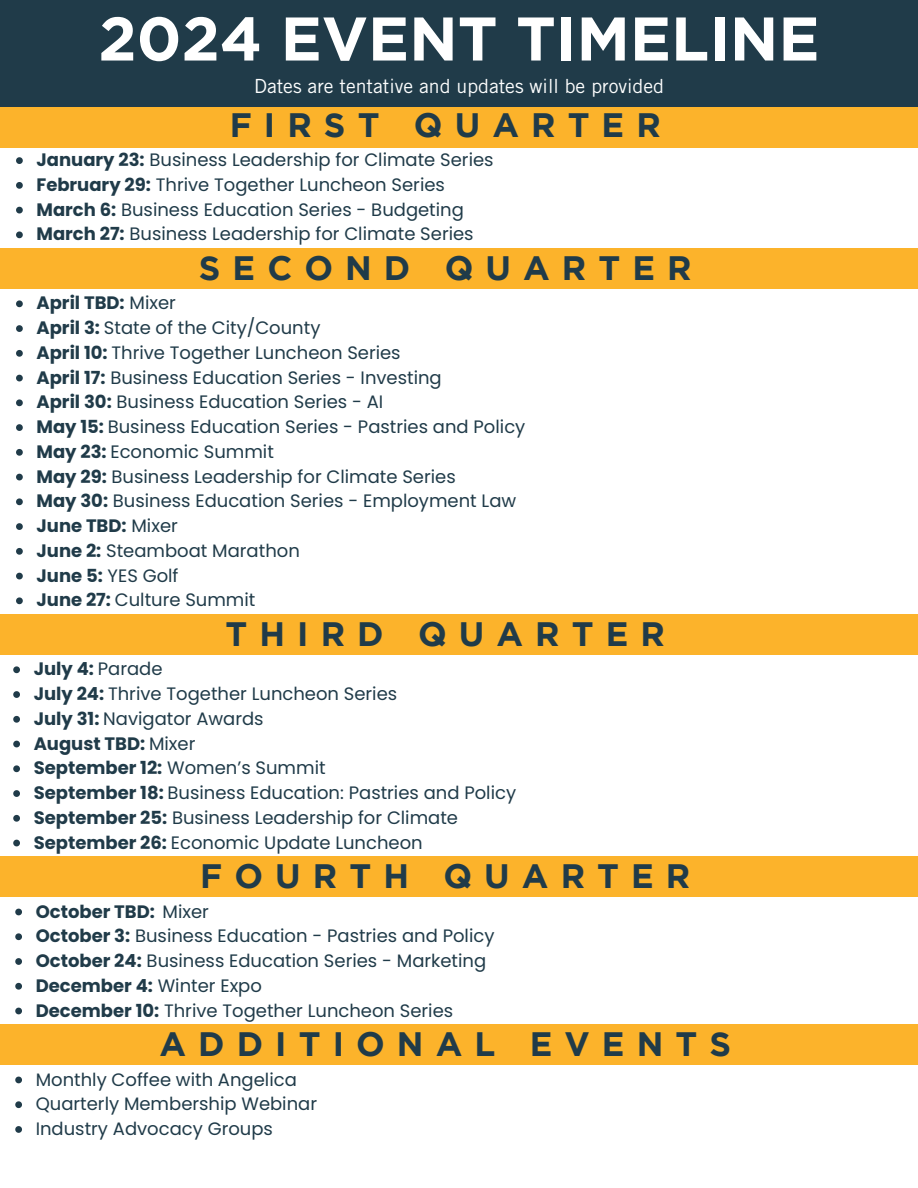
<style>
.page{position:relative;width:918px;height:1188px;background:#fff}
.page>*{position:absolute;margin:0;border:0;box-sizing:border-box;transform-origin:0 0}
.t1{font:700 61.5px "Gotham";color:#fff}
.t2{font:700 33.75px "Gotham";letter-spacing:.36em;color:#203b49}
.t3{font:19.5px "Trade Gothic";color:#fdfefe}
.t4{font:18px "Poppins";color:#203b49}
.t5{font:700 18px "Poppins";color:#203b49}
.s1{font-weight:700}
.s2{font-weight:400}
</style>
<div class="page">
<div style="left:0;top:0;width:918px;height:140px;background:#203b49"></div>
<div style="left:0;top:107px;width:918px;height:41px;background:#fcb32b"></div>
<div style="left:0;top:248px;width:918px;height:40px;background:#fcb32b"></div>
<div style="left:0;top:614px;width:918px;height:40px;background:#fcb32b"></div>
<div style="left:0;top:856px;width:918px;height:41px;background:#fcb32b"></div>
<svg style="left:16px;top:157px;width:7px;height:7px"></svg>
<svg style="left:16px;top:182px;width:7px;height:7px"></svg>
<svg style="left:16px;top:207px;width:7px;height:6px"></svg>
<svg style="left:16px;top:231px;width:7px;height:7px"></svg>
<svg style="left:16px;top:300px;width:7px;height:7px"></svg>
<svg style="left:16px;top:325px;width:7px;height:7px"></svg>
<svg style="left:16px;top:350px;width:7px;height:7px"></svg>
<svg style="left:16px;top:375px;width:7px;height:6px"></svg>
<svg style="left:16px;top:399px;width:7px;height:7px"></svg>
<svg style="left:16px;top:424px;width:7px;height:7px"></svg>
<svg style="left:16px;top:449px;width:7px;height:7px"></svg>
<svg style="left:16px;top:474px;width:7px;height:6px"></svg>
<svg style="left:16px;top:498px;width:7px;height:7px"></svg>
<svg style="left:16px;top:523px;width:7px;height:7px"></svg>
<svg style="left:16px;top:548px;width:7px;height:7px"></svg>
<svg style="left:16px;top:573px;width:7px;height:6px"></svg>
<svg style="left:16px;top:597px;width:7px;height:7px"></svg>
<svg style="left:13px;top:666px;width:7px;height:7px"></svg>
<svg style="left:13px;top:691px;width:7px;height:7px"></svg>
<svg style="left:13px;top:716px;width:7px;height:7px"></svg>
<svg style="left:13px;top:741px;width:7px;height:6px"></svg>
<svg style="left:13px;top:765px;width:7px;height:7px"></svg>
<svg style="left:13px;top:790px;width:7px;height:7px"></svg>
<svg style="left:13px;top:815px;width:7px;height:7px"></svg>
<svg style="left:13px;top:840px;width:7px;height:6px"></svg>
<svg style="left:15px;top:909px;width:7px;height:6px"></svg>
<svg style="left:15px;top:933px;width:7px;height:7px"></svg>
<svg style="left:15px;top:958px;width:7px;height:7px"></svg>
<svg style="left:15px;top:983px;width:7px;height:7px"></svg>
<svg style="left:15px;top:1008px;width:7px;height:6px"></svg>
<div style="left:0;top:1024px;width:918px;height:41px;background:#fcb32b"></div>
<svg style="left:15px;top:1077px;width:7px;height:6px"></svg>
<svg style="left:15px;top:1101px;width:7px;height:7px"></svg>
<svg style="left:15px;top:1126px;width:7px;height:7px"></svg>
<h1 class="t1" style="left:98px;top:16px;width:723px">2024 EVENT TIMELINE</h1>
<p class="t3" style="left:254px;top:79px;width:411px">Dates are tentative and updates will be provided</p>
<p class="t2" style="left:230px;top:112px;width:433px">FIRST QUARTER</p>
<p class="t4" style="left:37px;top:147px;width:459px"><span class="s1">January 23:</span> Business Leadership for Climate Series</p>
<p class="t4" style="left:37px;top:172px;width:410px"><span class="s1">February 29:</span> Thrive Together Luncheon Series</p>
<h2 class="t4" style="left:37px;top:197px;width:429px"><span class="s1">March 6:</span> Business Education Series - Budgeting</h2>
<p class="t4" style="left:37px;top:222px;width:439px"><span class="s1">March 27:</span> Business Leadership for Climate Series</p>
<h2 class="t2" style="left:199px;top:255px;width:494px">SECOND QUARTER</h2>
<p class="t5" style="left:37px;top:291px;width:141px">April TBD: <span class="s2">Mixer</span></p>
<p class="t4" style="left:37px;top:315px;width:285px"><span class="s1">April 3:</span> State of the City/County</p>
<p class="t4" style="left:37px;top:340px;width:366px"><span class="s1">April 10:</span> Thrive Together Luncheon Series</p>
<p class="t4" style="left:37px;top:365px;width:407px"><span class="s1">April 17:</span> Business Education Series - Investing</p>
<p class="t4" style="left:37px;top:390px;width:348px"><span class="s1">April 30:</span> Business Education Series - AI</p>
<p class="t4" style="left:37px;top:414px;width:490px"><span class="s1">May 15:</span> Business Education Series - Pastries and Policy</p>
<p class="t4" style="left:37px;top:439px;width:239px"><span class="s1">May 23:</span> Economic Summit</p>
<p class="t4" style="left:37px;top:464px;width:421px"><span class="s1">May 29:</span> Business Leadership for Climate Series</p>
<p class="t4" style="left:37px;top:489px;width:481px"><span class="s1">May 30:</span> Business Education Series - Employment Law</p>
<p class="t5" style="left:37px;top:513px;width:143px">June TBD: <span class="s2">Mixer</span></p>
<p class="t4" style="left:37px;top:538px;width:265px"><span class="s1">June 2:</span> Steamboat Marathon</p>
<p class="t4" style="left:37px;top:563px;width:144px"><span class="s1">June 5:</span> YES Golf</p>
<h2 class="t4" style="left:37px;top:588px;width:220px"><span class="s1">June 27:</span> Culture Summit</h2>
<p class="t2" style="left:226px;top:621px;width:441px">THIRD QUARTER</p>
<p class="t5" style="left:34px;top:657px;width:130px">July 4: <span class="s2">Parade</span></p>
<p class="t4" style="left:34px;top:681px;width:365px"><span class="s1">July 24:</span> Thrive Together Luncheon Series</p>
<p class="t4" style="left:34px;top:706px;width:232px"><span class="s1">July 31:</span> Navigator Awards</p>
<p class="t5" style="left:34px;top:731px;width:163px">August TBD: <span class="s2">Mixer</span></p>
<p class="t4" style="left:34px;top:756px;width:293px"><span class="s1">September 12:</span> Women’s Summit</p>
<p class="t4" style="left:34px;top:780px;width:484px"><span class="s1">September 18:</span> Business Education: Pastries and Policy</p>
<p class="t4" style="left:34px;top:805px;width:426px"><span class="s1">September 25:</span> Business Leadership for Climate</p>
<p class="t4" style="left:34px;top:830px;width:391px"><span class="s1">September 26:</span> Economic Update Luncheon</p>
<p class="t2" style="left:200px;top:863px;width:492px">FOURTH QUARTER</p>
<h2 class="t5" style="left:36px;top:899px;width:175px">October TBD: <span class="s2">Mixer</span></h2>
<p class="t4" style="left:36px;top:923px;width:460px"><span class="s1">October 3:</span> Business Education - Pastries and Policy</p>
<p class="t4" style="left:36px;top:948px;width:452px"><span class="s1">October 24:</span> Business Education Series - Marketing</p>
<p class="t5" style="left:36px;top:973px;width:228px">December 4: <span class="s2">Winter Expo</span></p>
<p class="t4" style="left:36px;top:998px;width:419px"><span class="s1">December 10:</span> Thrive Together Luncheon Series</p>
<p class="t2" style="left:159px;top:1031px;width:573px">ADDITIONAL EVENTS</p>
<h2 class="t4" style="left:36px;top:1067px;width:263px">Monthly Coffee with Angelica</h2>
<p class="t4" style="left:36px;top:1091px;width:283px">Quarterly Membership Webinar</p>
<p class="t4" style="left:36px;top:1116px;width:239px">Industry Advocacy Groups</p>
</div>
